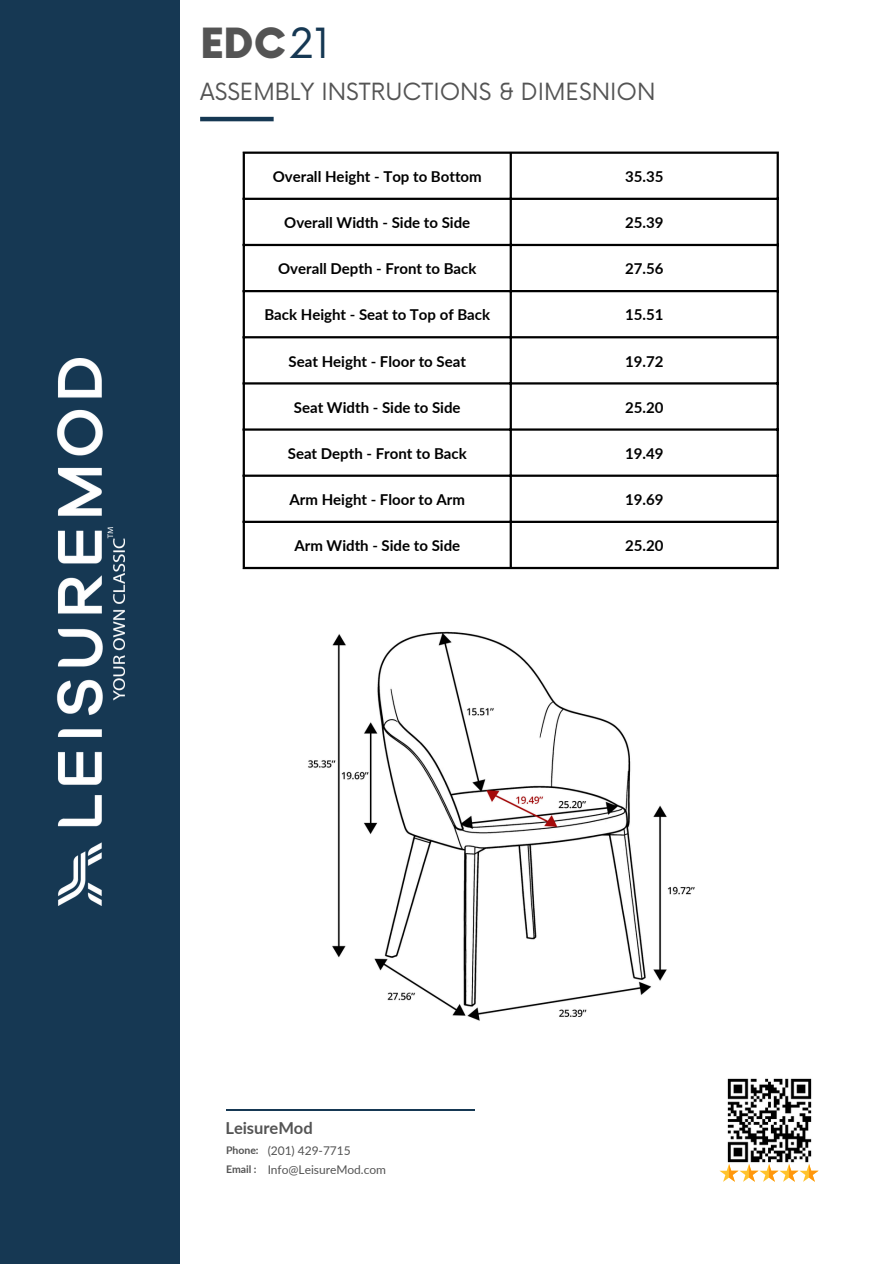
<style>
.page{position:relative;width:894px;height:1264px;background:#fff}
.page>*{position:absolute;margin:0;border:0;box-sizing:border-box;transform-origin:0 0}
.t1{font:900 40.5px "Now";color:#545454}
.t2{font:23.1px "Now";color:#545454}
.t3{font:700 16.5px "Lato";color:#545454}
.t4{font:700 15px "Lato";color:#000}
.t5{font:12px "Lato";letter-spacing:-.005em;color:#545454}
.t6{font:700 10.5px "Lato";color:#545454}
.s1{font-weight:400;color:#163853}
</style>
<div class="page">
<div style="left:0;top:0;width:180px;height:1263px;background:#163853"></div>
<hr style="left:200px;top:117px;width:73px;height:4px;background:#163853">
<hr style="left:226px;top:1109px;width:248px;height:1px;background:#163853">
<img style="left:57px;top:358px;width:68px;height:547px">
<img style="left:727px;top:1078px;width:85px;height:85px">
<svg style="left:719px;top:1164px;width:99px;height:17px"></svg>
<hr style="left:242px;top:154px;width:3px;height:413px;background:#000">
<hr style="left:509px;top:154px;width:2px;height:413px;background:#000">
<hr style="left:776px;top:154px;width:2px;height:413px;background:#000">
<hr style="left:242px;top:151px;width:536px;height:3px;background:#000">
<hr style="left:242px;top:198px;width:536px;height:2px;background:#000">
<hr style="left:242px;top:244px;width:536px;height:2px;background:#000">
<hr style="left:242px;top:290px;width:536px;height:2px;background:#000">
<hr style="left:242px;top:336px;width:536px;height:2px;background:#000">
<hr style="left:242px;top:382px;width:536px;height:2px;background:#000">
<hr style="left:242px;top:428px;width:536px;height:2px;background:#000">
<hr style="left:242px;top:474px;width:536px;height:3px;background:#000">
<hr style="left:242px;top:520px;width:536px;height:3px;background:#000">
<hr style="left:242px;top:567px;width:536px;height:2px;background:#000">
<img style="left:308px;top:631px;width:387px;height:390px">
<p class="t1" style="left:200px;top:21px;width:131px">EDC<span class="s1">21</span></p>
<p class="t2" style="left:200px;top:79px;width:457px">ASSEMBLY INSTRUCTIONS &amp; DIMESNION</p>
<p class="t4" style="left:272px;top:167px;width:210px">Overall Height - Top to Bottom</p>
<h2 class="t4" style="left:625px;top:167px;width:40px">35.35</h2>
<p class="t4" style="left:284px;top:213px;width:187px">Overall Width - Side to Side</p>
<p class="t4" style="left:625px;top:213px;width:40px">25.39</p>
<p class="t4" style="left:278px;top:259px;width:200px">Overall Depth - Front to Back</p>
<p class="t4" style="left:625px;top:259px;width:40px">27.56</p>
<p class="t4" style="left:264px;top:305px;width:227px">Back Height - Seat to Top of Back</p>
<p class="t4" style="left:625px;top:305px;width:40px">15.51</p>
<p class="t4" style="left:288px;top:352px;width:179px">Seat Height - Floor to Seat</p>
<p class="t4" style="left:625px;top:352px;width:40px">19.72</p>
<p class="t4" style="left:294px;top:398px;width:168px">Seat Width - Side to Side</p>
<p class="t4" style="left:625px;top:398px;width:40px">25.20</p>
<p class="t4" style="left:288px;top:444px;width:180px">Seat Depth - Front to Back</p>
<p class="t4" style="left:625px;top:444px;width:40px">19.49</p>
<p class="t4" style="left:289px;top:490px;width:177px">Arm Height - Floor to Arm</p>
<p class="t4" style="left:625px;top:490px;width:40px">19.69</p>
<p class="t4" style="left:294px;top:536px;width:167px">Arm Width - Side to Side</p>
<p class="t4" style="left:625px;top:536px;width:40px">25.20</p>
<h4 class="t3" style="left:225px;top:1117px;width:89px">LeisureMod</h4>
<p class="t6" style="left:226px;top:1143px;width:34px">Phone:</p>
<h4 class="t6" style="left:226px;top:1162px;width:32px">Email :</h4>
<p class="t5" style="left:267px;top:1142px;width:85px">(201) 429-7715</p>
<h3 class="t5" style="left:267px;top:1161px;width:120px">Info@LeisureMod.com</h3>
</div>
